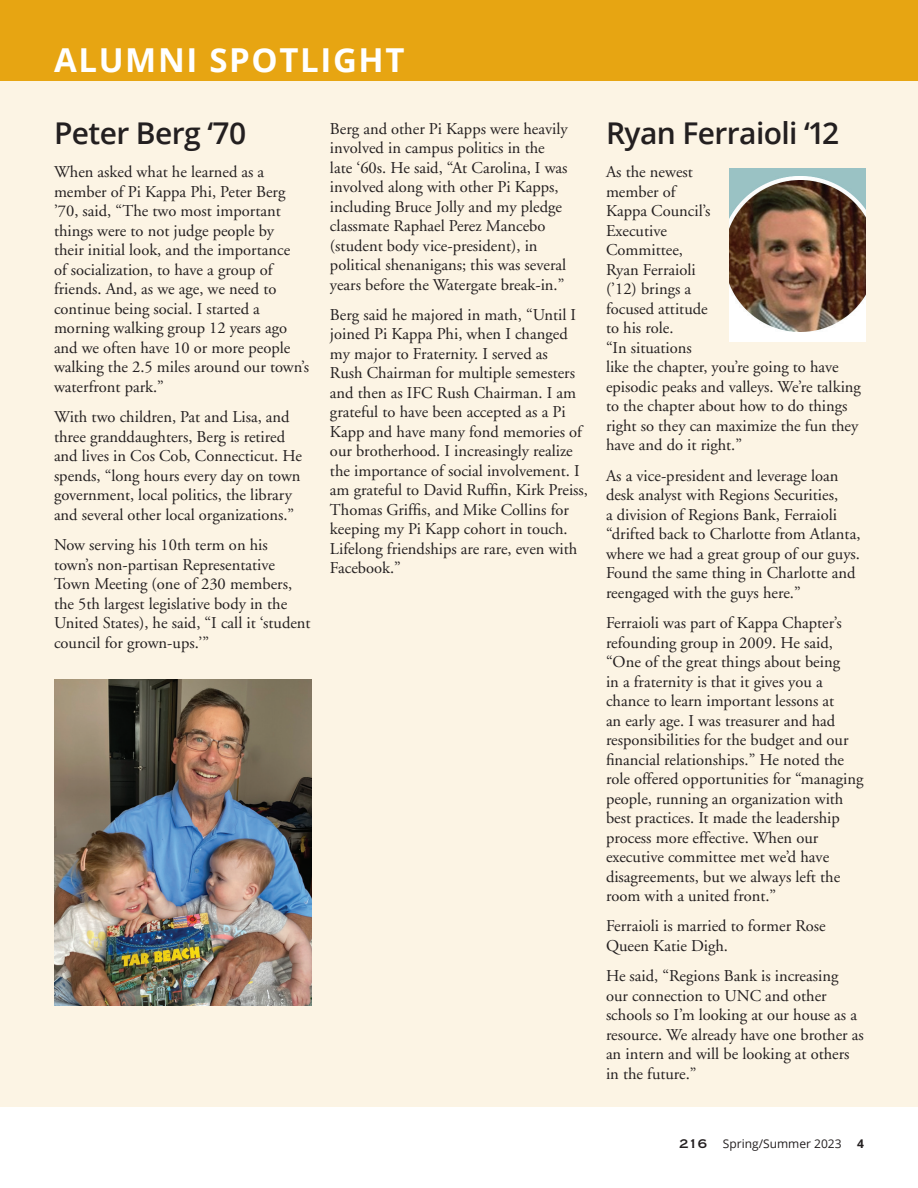
<style>
.page{position:relative;width:918px;height:1188px;background:#fff}
.page>*{position:absolute;margin:0;border:0;box-sizing:border-box;transform-origin:0 0}
.t1{font:700 33px "Open Sans";letter-spacing:.05em;color:#fff}
.t2{font:600 30px "Open Sans";letter-spacing:-.02em;color:#231f20}
.t3{font:16.5px/19.5px "Adobe Garamond";color:#231f20}
.t4{font:12px "Open Sans";color:#231f20}
.t5{font:12px "Copperplate Thirty One AB";color:#231f20}
.t6{font:700 12px "Open Sans";color:#231f20}
</style>
<div class="page">
<div style="left:0;top:0;width:918px;height:1107px;background:#fcf4e4"></div>
<div style="left:0;top:0;width:918px;height:81px;background:#e7a512"></div>
<img style="left:54px;top:679px;width:258px;height:327px">
<img style="left:729px;top:169px;width:137px;height:172px">
<h1 class="t1" style="left:54px;top:37px;width:352px">ALUMNI SPOTLIGHT</h1>
<h2 class="t2" style="left:54px;top:113px;width:194px">Peter Berg ‘70</h2>
<p class="t3" style="left:54px;top:163px;width:257px">When asked what he learned as a member of Pi Kappa Phi, Peter Berg ’70, said, “The two most important things were to not judge people by<br>their initial look, and the importance<br>of socialization, to have a group of friends. And, as we age, we need to continue being social. I started a morning walking group 12 years ago and we often have 10 or more people walking the 2.5 miles around our town’s waterfront park.”</p>
<p class="t3" style="left:54px;top:408px;width:250px">With two children, Pat and Lisa, and three granddaughters, Berg is retired and lives in Cos Cob, Connecticut. He spends, “long hours every day on town government, local politics, the library and several other local organizations.”</p>
<p class="t3" style="left:54px;top:536px;width:258px">Now serving his 10th term on his town’s non-partisan Representative Town Meeting (one of 230 members, the 5th largest legislative body in the United States), he said, “I call it ‘student council for grown-ups.’”</p>
<p class="t3" style="left:330px;top:119px;width:239px">Berg and other Pi Kapps were heavily involved in campus politics in the late ‘60s. He said, “At Carolina, I was involved along with other Pi Kapps, including Bruce Jolly and my pledge classmate Raphael Perez Mancebo (student body vice-president), in political shenanigans; this was several years before the Watergate break-in.”</p>
<p class="t3" style="left:330px;top:305px;width:260px">Berg said he majored in math, “Until I joined Pi Kappa Phi, when I changed my major to Fraternity. I served as<br>Rush Chairman for multiple semesters and then as IFC Rush Chairman. I am grateful to have been accepted as a Pi Kapp and have many fond memories of our brotherhood. I increasingly realize the importance of social involvement. I am grateful to David Ruffin, Kirk Preiss, Thomas Griffis, and Mike Collins for keeping my Pi Kapp cohort in touch.<br>Lifelong friendships are rare, even with Facebook.”</p>
<h2 class="t2" style="left:606px;top:113px;width:235px">Ryan Ferraioli ‘12</h2>
<p class="t3" style="left:606px;top:163px;width:256px">As the newest<br>member of<br>Kappa Council’s<br>Executive<br>Committee,<br>Ryan Ferraioli<br>(’12) brings a<br>focused attitude<br>to his role.<br>“In situations<br>like the chapter, you’re going to have episodic peaks and valleys. We’re talking to the chapter about how to do things right so they can maximize the fun they have and do it right.”</p>
<p class="t3" style="left:606px;top:466px;width:256px">As a vice-president and leverage loan desk analyst with Regions Securities,<br>a division of Regions Bank, Ferraioli “drifted back to Charlotte from Atlanta, where we had a great group of our guys.<br>Found the same thing in Charlotte and reengaged with the guys here.”</p>
<p class="t3" style="left:606px;top:614px;width:259px">Ferraioli was part of Kappa Chapter’s refounding group in 2009. He said, “One of the great things about being<br>in a fraternity is that it gives you a chance to learn important lessons at<br>an early age. I was treasurer and had responsibilities for the budget and our financial relationships.” He noted the role offered opportunities for “managing people, running an organization with best practices. It made the leadership process more effective. When our executive committee met we’d have disagreements, but we always left the room with a united front.”</p>
<p class="t3" style="left:606px;top:917px;width:221px">Ferraioli is married to former Rose<br>Queen Katie Digh.</p>
<p class="t3" style="left:606px;top:967px;width:259px">He said, “Regions Bank is increasing our connection to UNC and other schools so I’m looking at our house as a resource. We already have one brother as an intern and will be looking at others in the future.”</p>
<p class="t5" style="left:679px;top:1137px;width:30px">216</p>
<p class="t4" style="left:723px;top:1136px;width:120px">Spring/Summer 2023</p>
<p class="t6" style="left:857px;top:1136px;width:8px">4</p>
</div>
